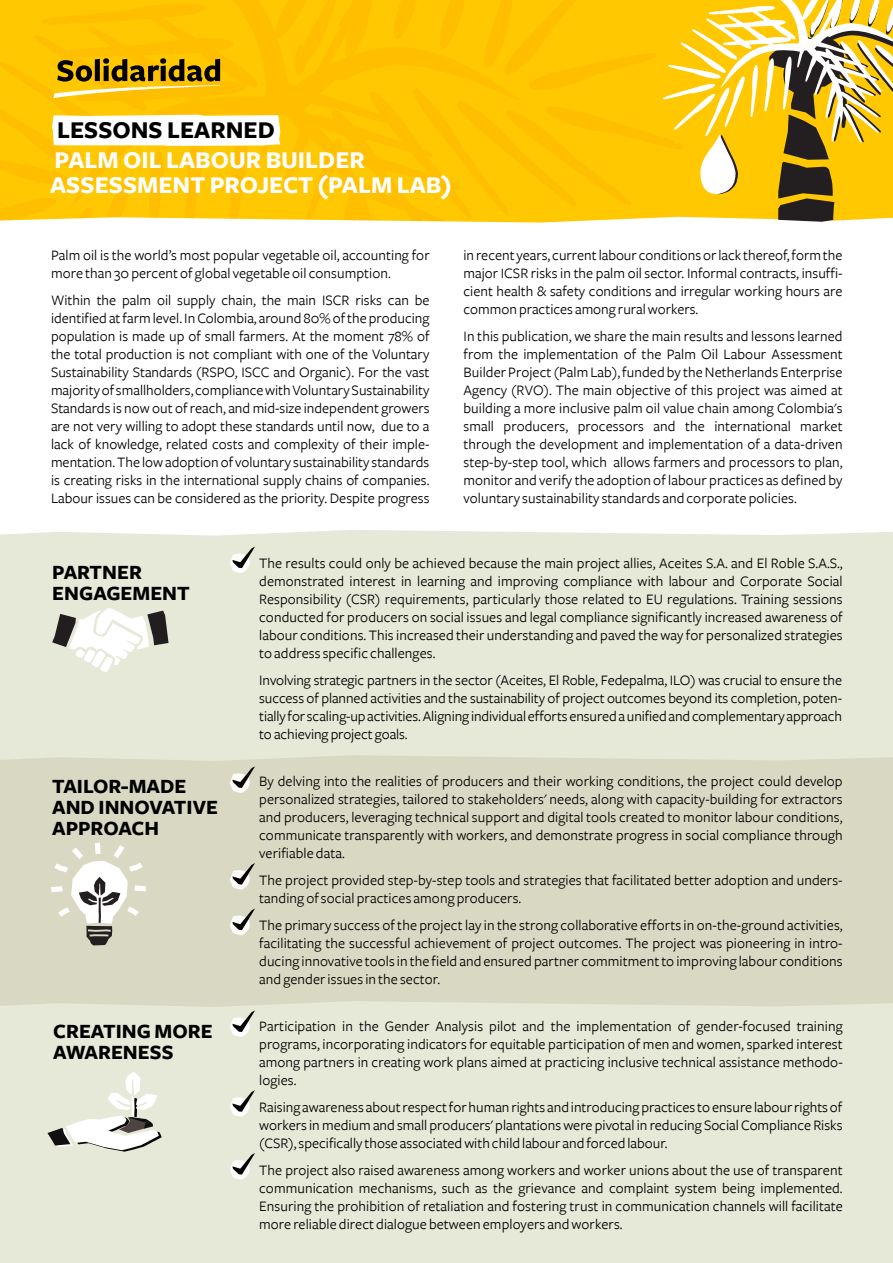
<style>
.page{position:relative;width:893px;height:1263px;background:#fff}
.page>*{position:absolute;margin:0;border:0;box-sizing:border-box;transform-origin:0 0}
.t1{font:700 25.05px/25.5px "Freight Sans";color:#fff}
.t2{font:700 25.05px "Freight Sans";color:#000}
.t3{font:700 21px/21px "Freight Sans";color:#000}
.t4{font:15px/18px "Freight Sans";letter-spacing:.005em;color:#000;text-align:justify}
</style>
<div class="page">
<div style="left:0;top:530px;width:893px;height:733px;background:#e6e8d8"></div>
<div style="left:0;top:755px;width:893px;height:252px;background:#d9d9c3"></div>
<svg style="left:35px;top:0;width:518px;height:223px;background:#ffc403"></svg>
<div style="left:293px;top:0;width:48px;height:75px;background:#ffc500"></div>
<svg style="left:392px;top:0;width:501px;height:222px;background:#f0c01b"></svg>
<svg style="left:0;top:58px;width:280px;height:165px"></svg>
<svg style="left:52px;top:608px;width:117px;height:64px"></svg>
<svg style="left:51px;top:843px;width:95px;height:102px"></svg>
<svg style="left:47px;top:1071px;width:115px;height:81px"></svg>
<svg style="left:230px;top:547px;width:25px;height:26px"></svg>
<svg style="left:230px;top:766px;width:25px;height:27px"></svg>
<svg style="left:230px;top:863px;width:25px;height:27px"></svg>
<svg style="left:230px;top:908px;width:25px;height:27px"></svg>
<svg style="left:230px;top:1010px;width:25px;height:27px"></svg>
<svg style="left:230px;top:1090px;width:25px;height:27px"></svg>
<svg style="left:230px;top:1153px;width:25px;height:27px"></svg>
<h1 class="t2" style="left:57px;top:117px;width:219px">LESSONS LEARNED</h1>
<h1 class="t1" style="left:50px;top:148px;width:403px">PALM OIL LABOUR BUILDER<br>ASSESSMENT PROJECT (PALM LAB)</h1>
<p class="t4" style="left:51px;top:247px;width:380px">Palm oil is the world’s most popular vegetable oil, accounting for more than 30 percent of global vegetable oil consumption.</p>
<p class="t4" style="left:51px;top:292px;width:380px">Within the palm oil supply chain, the main ISCR risks can be identified at farm level. In Colombia, around 80% of the producing population is made up of small farmers. At the moment 78% of the total production is not compliant with one of the Voluntary Sustainability Standards (RSPO, ISCC and Organic). For the vast majority of smallholders, compliance with Voluntary Sustainability Standards is now out of reach, and mid-size independent growers are not very willing to adopt these standards until now, due to a lack of knowledge, related costs and complexity of their imple&shy;mentation. The low adoption of voluntary sustainability standards is creating risks in the international supply chains of companies.<br>Labour issues can be considered as the priority. Despite progress</p>
<p class="t4" style="left:463px;top:247px;width:380px">in recent years, current labour conditions or lack thereof, form the major ICSR risks in the palm oil sector. Informal contracts, insuffi&shy;cient health &amp; safety conditions and irregular working hours are common practices among rural workers.</p>
<p class="t4" style="left:463px;top:328px;width:381px">In this publication, we share the main results and lessons learned from the implementation of the Palm Oil Labour Assessment Builder Project (Palm Lab), funded by the Netherlands Enterprise Agency (RVO). The main objective of this project was aimed at building a more inclusive palm oil value chain among Colombia's small producers, processors and the international market through the development and implementation of a data-driven step-by-step tool, which allows farmers and processors to plan, monitor and verify the adoption of labour practices as defined by voluntary sustainability standards and corporate policies.</p>
<h2 class="t3" style="left:52px;top:562px;width:139px">PARTNER<br>ENGAGEMENT</h2>
<h2 class="t3" style="left:52px;top:777px;width:167px">TAILOR-MADE<br>AND INNOVATIVE<br>APPROACH</h2>
<h2 class="t3" style="left:53px;top:1021px;width:161px">CREATING MORE<br>AWARENESS</h2>
<p class="t4" style="left:259px;top:555px;width:585px">The results could only be achieved because the main project allies, Aceites S.A. and El Roble S.A.S., demonstrated interest in learning and improving compliance with labour and Corporate Social Responsibility (CSR) requirements, particularly those related to EU regulations. Training sessions conducted for producers on social issues and legal compliance significantly increased awareness of labour conditions. This increased their understanding and paved the way for personalized strategies to address specific challenges.</p>
<p class="t4" style="left:259px;top:672px;width:584px">Involving strategic partners in the sector (Aceites, El Roble, Fedepalma, ILO) was crucial to ensure the success of planned activities and the sustainability of project outcomes beyond its completion, poten&shy;tially for scaling-up activities. Aligning individual efforts ensured a unified and complementary approach to achieving project goals.</p>
<p class="t4" style="left:259px;top:772px;width:585px">By delving into the realities of producers and their working conditions, the project could develop personalized strategies, tailored to stakeholders' needs, along with capacity-building for extractors and producers, leveraging technical support and digital tools created to monitor labour conditions, communicate transparently with workers, and demonstrate progress in social compliance through verifiable data.</p>
<p class="t4" style="left:259px;top:871px;width:585px">The project provided step-by-step tools and strategies that facilitated better adoption and unders&shy;tanding of social practices among producers.</p>
<p class="t4" style="left:259px;top:916px;width:585px">The primary success of the project lay in the strong collaborative efforts in on-the-ground activities, facilitating the successful achievement of project outcomes. The project was pioneering in intro&shy;ducing innovative tools in the field and ensured partner commitment to improving labour conditions and gender issues in the sector.</p>
<p class="t4" style="left:259px;top:1017px;width:585px">Participation in the Gender Analysis pilot and the implementation of gender-focused training programs, incorporating indicators for equitable participation of men and women, sparked interest among partners in creating work plans aimed at practicing inclusive technical assistance methodo&shy;logies.</p>
<p class="t4" style="left:259px;top:1098px;width:585px">Raising awareness about respect for human rights and introducing practices to ensure labour rights of workers in medium and small producers' plantations were pivotal in reducing Social Compliance Risks (CSR), specifically those associated with child labour and forced labour.</p>
<p class="t4" style="left:259px;top:1161px;width:585px">The project also raised awareness among workers and worker unions about the use of transparent communication mechanisms, such as the grievance and complaint system being implemented.<br>Ensuring the prohibition of retaliation and fostering trust in communication channels will facilitate more reliable direct dialogue between employers and workers.</p>
</div>
